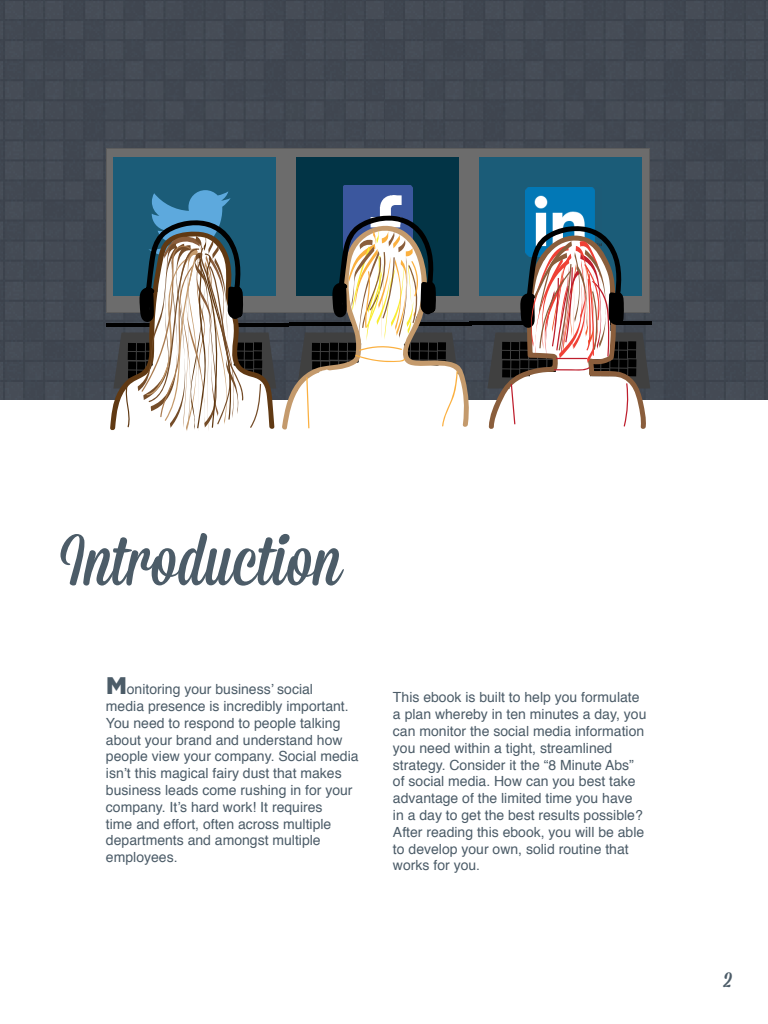
<style>
.page{position:relative;width:768px;height:1024px;background:#fff}
.page>*{position:absolute;margin:0;border:0;box-sizing:border-box;transform-origin:0 0}
.t1{font:72px "Mission Script";color:#4c5c68}
.t2{font:24px "Mission Script";color:#4c5c68}
.t3{font:14px/16.8px "Helvetica";color:#4c5c68}
.s1{font-family:"Gotham";font-weight:900;font-size:24px}
</style>
<div class="page">
<div style="left:0;top:0;width:768px;height:400px;background:#434953"></div>
<svg style="left:106px;top:148px;width:544px;height:165px;background:#66696a"></svg>
<div style="left:114px;top:158px;width:162px;height:138px;background:#1b5c78"></div>
<div style="left:296px;top:158px;width:164px;height:138px;background:#023446"></div>
<div style="left:480px;top:158px;width:162px;height:138px;background:#1b5c78"></div>
<hr style="left:106px;top:323px;width:183px;height:3px;background:#000">
<img style="left:343px;top:185px;width:70px;height:29px">
<hr style="left:470px;top:322px;width:182px;height:3px;background:#000">
<img style="left:526px;top:187px;width:69px;height:37px">
<svg style="left:282px;top:218px;width:188px;height:212px;background:#74716f"></svg>
<svg style="left:113px;top:190px;width:163px;height:241px"></svg>
<svg style="left:487px;top:224px;width:163px;height:203px"></svg>
<svg style="left:285px;top:214px;width:175px;height:216px"></svg>
<h1 class="t1" style="left:62px;top:517px;width:282px">Introduction</h1>
<p class="t3" style="left:106px;top:681px;width:254px"><span class="s1">M</span>onitoring your business’ social<br>media presence is incredibly important.<br>You need to respond to people talking about your brand and understand how people view your company. Social media isn’t this magical fairy dust that makes business leads come rushing in for your company. It’s hard work! It requires<br>time and effort, often across multiple departments and amongst multiple employees.</p>
<p class="t3" style="left:393px;top:689px;width:255px">This ebook is built to help you formulate a plan whereby in ten minutes a day, you can monitor the social media information you need within a tight, streamlined strategy. Consider it the “8 Minute Abs” of social media. How can you best take advantage of the limited time you have in a day to get the best results possible?<br>After reading this ebook, you will be able to develop your own, solid routine that works for you.</p>
<h2 class="t2" style="left:723px;top:965px;width:10px">2</h2>
</div>
